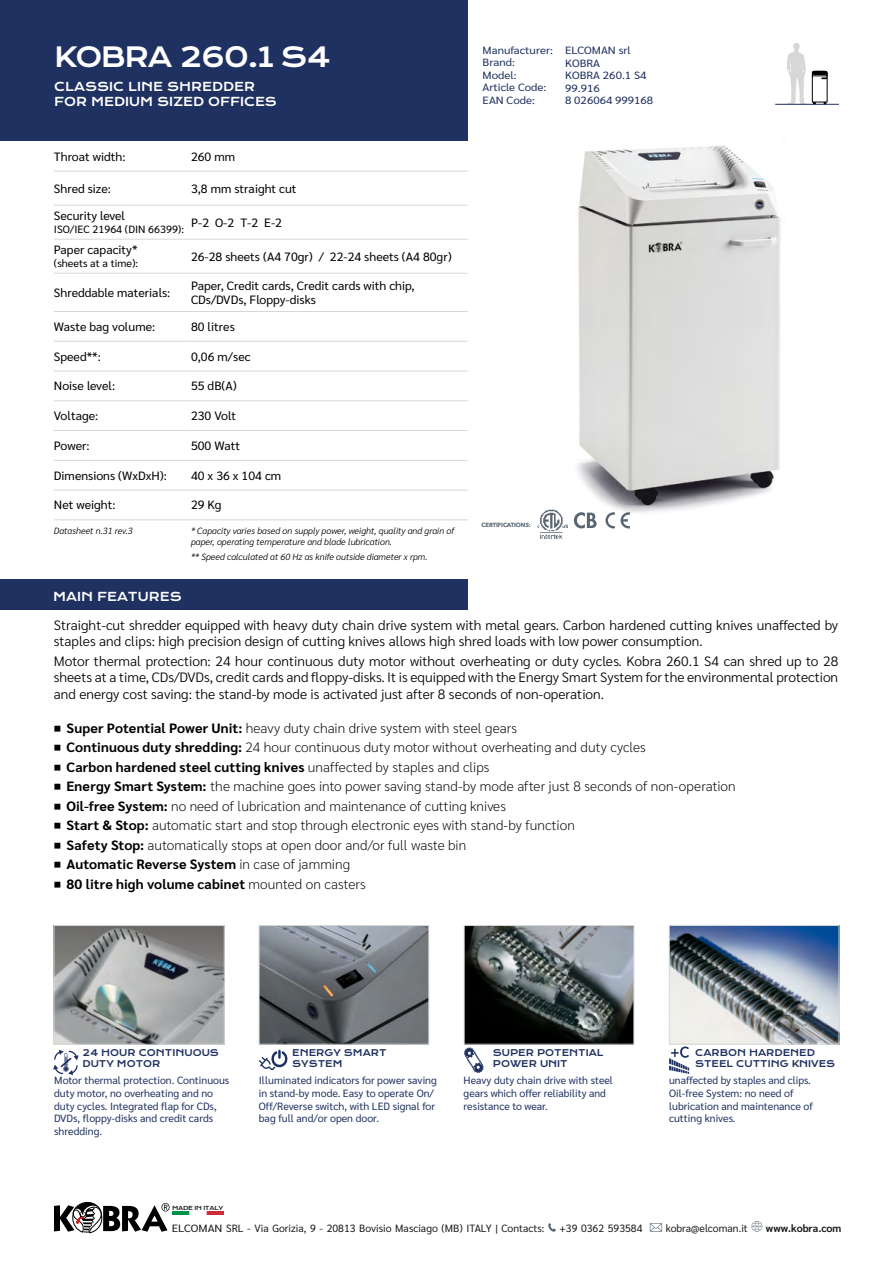
<style>
.page{position:relative;width:893px;height:1263px;background:#fff}
.page>*{position:absolute;margin:0;border:0;box-sizing:border-box;transform-origin:0 0}
.t1{font:27px "Krona One";letter-spacing:-.05em;color:#fff}
.t2{font:300 13.5px/16.2px "Sarabun";color:#000}
.t3{font:200 13.5px "Sarabun";color:#000}
.t4{font:700 13.5px "Sarabun";letter-spacing:.01em;color:#000}
.t5{font:12px/14.4px "Sarabun";color:#000}
.t6{font:12px/15px "Krona One";color:#fff}
.t7{font:10.5px/12.6px "Sarabun";color:#1f3161}
.t8{font:10.5px/12.6px "Sarabun";color:#1f3161;scale:1.1 1}
.t9{font:10.5px "Sarabun";color:#1d1c1b;scale:1.1 1}
.t10{font:10.5px "Sarabun";color:#000}
.t11{font:10.5px "Sarabun";color:#1d1c1b}
.t12{font:700 10.5px "Sarabun";color:#1d1c1b}
.t13{font:italic 300 9px/10.8px "Sarabun";color:#000}
.t14{font:9px/10.8px "Krona One";color:#1f3161}
.t15{font:700 6px "Avenir Next";letter-spacing:-.025em;color:#586673}
.t16{font:5.4px "Krona One";letter-spacing:-.05em;color:#1d1c1b;scale:1.08 1}
.s1{font-weight:400;font-size:12px}
.s2{font-weight:700}
.s3{font-weight:200}
</style>
<div class="page">
<img style="left:577px;top:145px;width:204px;height:368px">
<div style="left:0;top:0;width:468px;height:141px;background:#1f3161"></div>
<div style="left:0;top:579px;width:468px;height:31px;background:#1f3161"></div>
<svg style="left:786px;top:43px;width:20px;height:61px"></svg>
<svg style="left:812px;top:71px;width:15px;height:33px"></svg>
<hr style="left:775px;top:104px;width:64px;height:1px;background:#1f3161">
<img style="left:173px;top:1211px;width:50px;height:3px">
<svg style="left:54px;top:1201px;width:116px;height:32px"></svg>
<svg style="left:548px;top:1223px;width:8px;height:9px"></svg>
<svg style="left:650px;top:1223px;width:12px;height:9px"></svg>
<svg style="left:751px;top:1221px;width:12px;height:11px"></svg>
<img style="left:261px;top:927px;width:166px;height:115px">
<div style="left:259px;top:925px;width:170px;height:119px;border:1px solid #d6d7d7"></div>
<img style="left:671px;top:927px;width:166px;height:115px">
<div style="left:669px;top:925px;width:170px;height:119px;border:1px solid #d6d7d7"></div>
<img style="left:466px;top:927px;width:166px;height:115px">
<div style="left:464px;top:925px;width:170px;height:119px;border:1px solid #d6d7d7"></div>
<svg style="left:464px;top:1047px;width:20px;height:26px"></svg>
<svg style="left:53px;top:1050px;width:26px;height:25px"></svg>
<svg style="left:259px;top:1050px;width:29px;height:20px"></svg>
<svg style="left:669px;top:1046px;width:20px;height:28px"></svg>
<svg style="left:605px;top:512px;width:10px;height:16px"></svg>
<svg style="left:621px;top:512px;width:9px;height:16px"></svg>
<svg style="left:574px;top:512px;width:22px;height:16px"></svg>
<img style="left:537px;top:509px;width:30px;height:30px">
<svg style="left:56px;top:927px;width:166px;height:115px;background:#939697"></svg>
<div style="left:54px;top:925px;width:170px;height:119px;border:1px solid #d6d7d7"></div>
<hr style="left:54px;top:171px;width:137px;height:1px;background:#d6d7d7">
<hr style="left:54px;top:205px;width:137px;height:1px;background:#d6d7d7">
<hr style="left:54px;top:239px;width:137px;height:1px;background:#d6d7d7">
<hr style="left:54px;top:273px;width:137px;height:1px;background:#d6d7d7">
<hr style="left:54px;top:311px;width:137px;height:1px;background:#d6d7d7">
<hr style="left:54px;top:341px;width:137px;height:1px;background:#d6d7d7">
<hr style="left:54px;top:371px;width:137px;height:1px;background:#d6d7d7">
<hr style="left:54px;top:400px;width:137px;height:1px;background:#d6d7d7">
<hr style="left:54px;top:430px;width:137px;height:1px;background:#d6d7d7">
<hr style="left:54px;top:460px;width:137px;height:1px;background:#d6d7d7">
<hr style="left:54px;top:490px;width:137px;height:1px;background:#d6d7d7">
<hr style="left:54px;top:520px;width:137px;height:1px;background:#d6d7d7">
<hr style="left:191px;top:171px;width:277px;height:1px;background:#d6d7d7">
<hr style="left:191px;top:205px;width:277px;height:1px;background:#d6d7d7">
<hr style="left:191px;top:239px;width:277px;height:1px;background:#d6d7d7">
<hr style="left:191px;top:273px;width:277px;height:1px;background:#d6d7d7">
<hr style="left:191px;top:311px;width:277px;height:1px;background:#d6d7d7">
<hr style="left:191px;top:341px;width:277px;height:1px;background:#d6d7d7">
<hr style="left:191px;top:371px;width:277px;height:1px;background:#d6d7d7">
<hr style="left:191px;top:400px;width:277px;height:1px;background:#d6d7d7">
<hr style="left:191px;top:430px;width:277px;height:1px;background:#d6d7d7">
<hr style="left:191px;top:460px;width:277px;height:1px;background:#d6d7d7">
<hr style="left:191px;top:490px;width:277px;height:1px;background:#d6d7d7">
<hr style="left:191px;top:520px;width:277px;height:1px;background:#d6d7d7">
<h1 class="t1" style="left:54px;top:40px;width:278px">KOBRA 260.1 S4</h1>
<p class="t8" style="left:483px;top:44px;width:65px">Manufacturer:<br>Brand:<br>Model:<br>Article Code:<br>EAN Code:</p>
<p class="t6" style="left:54px;top:79px;width:224px">CLASSIC LINE SHREDDER<br>FOR MEDIUM SIZED OFFICES</p>
<p class="t8" style="left:565px;top:44px;width:82px">ELCOMAN srl<br>KOBRA<br>KOBRA 260.1 S4<br>99.916<br>8 026064 999168</p>
<p class="t5" style="left:54px;top:149px;width:73px">Throat width:</p>
<p class="t5" style="left:191px;top:149px;width:46px">260 mm</p>
<p class="t5" style="left:54px;top:181px;width:59px">Shred size:</p>
<p class="t5" style="left:191px;top:181px;width:107px">3,8 mm straight cut</p>
<p class="t5" style="left:54px;top:209px;width:73px">Security level</p>
<p class="t10" style="left:54px;top:223px;width:132px">ISO/IEC 21964 (DIN 66399):</p>
<p class="t5" style="left:191px;top:215px;width:92px">P-2 O-2 T-2 E-2</p>
<p class="t5" style="left:54px;top:243px;width:85px">Paper capacity*</p>
<p class="t10" style="left:54px;top:257px;width:86px">(sheets at a time):</p>
<p class="t5" style="left:191px;top:249px;width:262px">26-28 sheets (A4 70gr) / 22-24 sheets (A4 80gr)</p>
<p class="t5" style="left:54px;top:285px;width:118px">Shreddable materials:</p>
<p class="t5" style="left:191px;top:278px;width:225px">Paper, Credit cards, Credit cards with chip,<br>CDs/DVDs, Floppy-disks</p>
<p class="t5" style="left:54px;top:319px;width:103px">Waste bag volume:</p>
<p class="t5" style="left:191px;top:319px;width:46px">80 litres</p>
<p class="t5" style="left:54px;top:349px;width:48px">Speed**:</p>
<p class="t5" style="left:191px;top:349px;width:61px">0,06 m/sec</p>
<p class="t5" style="left:54px;top:379px;width:63px">Noise level:</p>
<p class="t5" style="left:191px;top:379px;width:47px">55 dB(A)</p>
<p class="t5" style="left:54px;top:409px;width:46px">Voltage:</p>
<p class="t5" style="left:191px;top:409px;width:47px">230 Volt</p>
<p class="t5" style="left:54px;top:438px;width:37px">Power:</p>
<p class="t5" style="left:191px;top:438px;width:51px">500 Watt</p>
<p class="t5" style="left:54px;top:468px;width:114px">Dimensions (WxDxH):</p>
<p class="t5" style="left:191px;top:468px;width:92px">40 x 36 x 104 cm</p>
<p class="t5" style="left:54px;top:498px;width:63px">Net weight:</p>
<p class="t5" style="left:191px;top:498px;width:32px">29 Kg</p>
<p class="t13" style="left:54px;top:525px;width:80px">Datasheet n.31 rev.3</p>
<p class="t13" style="left:191px;top:525px;width:265px">* Capacity varies based on supply power, weight, quality and grain of paper, operating temperature and blade lubrication.</p>
<p class="t13" style="left:191px;top:551px;width:238px">** Speed calculated at 60 Hz as knife outside diameter x rpm.</p>
<p class="t6" style="left:53px;top:589px;width:130px">MAIN FEATURES</p>
<p class="t15" style="left:482px;top:519px;width:51px">CERTIFICATIONS:</p>
<p class="t2" style="left:54px;top:617px;width:786px">Straight-cut shredder equipped with heavy duty chain drive system with metal gears. Carbon hardened cutting knives unaffected by staples and clips: high precision design of cutting knives allows high shred loads with low power consumption.</p>
<p class="t2" style="left:54px;top:653px;width:786px;text-align:justify">Motor thermal protection: 24 hour continuous duty motor without overheating or duty cycles. Kobra 260.1 S4 can shred up to 28 sheets at a time, CDs/DVDs, credit cards and floppy-disks. It is equipped with the Energy Smart System for the environmental protection and energy cost saving: the stand-by mode is activated just after 8 seconds of non-operation.</p>
<p class="t3" style="left:54px;top:720px;width:465px"><span class="s1">■</span> <span class="s2">Super Potential Power Unit:</span> heavy duty chain drive system with steel gears</p>
<p class="t3" style="left:54px;top:739px;width:594px"><span class="s1">■</span> <span class="s2">Continuous duty shredding:</span> 24 hour continuous duty motor without overheating and duty cycles</p>
<p class="t4" style="left:54px;top:759px;width:437px"><span class="s1">■</span> Carbon hardened steel cutting knives <span class="s3">unaffected by staples and clips</span></p>
<p class="t3" style="left:54px;top:778px;width:683px"><span class="s1">■</span> <span class="s2">Energy Smart System:</span> the machine goes into power saving stand-by mode after just 8 seconds of non-operation</p>
<p class="t3" style="left:54px;top:798px;width:454px"><span class="s1">■</span> <span class="s2">Oil-free System:</span> no need of lubrication and maintenance of cutting knives</p>
<p class="t3" style="left:54px;top:817px;width:523px"><span class="s1">■</span> <span class="s2">Start &amp; Stop:</span> automatic start and stop through electronic eyes with stand-by function</p>
<p class="t3" style="left:54px;top:837px;width:414px"><span class="s1">■</span> <span class="s2">Safety Stop:</span> automatically stops at open door and/or full waste bin</p>
<p class="t4" style="left:54px;top:856px;width:298px"><span class="s1">■</span> Automatic Reverse System <span class="s3">in case of jamming</span></p>
<p class="t4" style="left:54px;top:876px;width:313px"><span class="s1">■</span> 80 litre high volume cabinet <span class="s3">mounted on casters</span></p>
<p class="t14" style="left:83px;top:1047px;width:138px">24 HOUR CONTINUOUS<br>DUTY MOTOR</p>
<p class="t7" style="left:54px;top:1074px;width:177px">Motor thermal protection. Continuous duty motor, no overheating and no duty cycles. Integrated flap for CDs,<br>DVDs, floppy-disks and credit cards shredding.</p>
<p class="t7" style="left:464px;top:1074px;width:151px">Heavy duty chain drive with steel gears which offer reliability and resistance to wear.</p>
<p class="t14" style="left:292px;top:1047px;width:96px">ENERGY SMART<br>SYSTEM</p>
<p class="t14" style="left:493px;top:1047px;width:112px">SUPER POTENTIAL<br>POWER UNIT</p>
<p class="t14" style="left:695px;top:1047px;width:142px">CARBON HARDENED<br>STEEL CUTTING KNIVES</p>
<p class="t7" style="left:259px;top:1074px;width:179px">Illuminated indicators for power saving in stand-by mode. Easy to operate On/ Off/Reverse switch, with LED signal for bag full and/or open door.</p>
<p class="t7" style="left:669px;top:1074px;width:145px">unaffected by staples and clips.<br>Oil-free System: no need of lubrication and maintenance of cutting knives.</p>
<p class="t16" style="left:172px;top:1204px;width:49px">MADE IN ITALY</p>
<p class="t9" style="left:172px;top:1222px;width:340px">ELCOMAN SRL - Via Gorizia, 9 - 20813 Bovisio Masciago (MB) ITALY | Contacts:</p>
<p class="t11" style="left:559px;top:1222px;width:84px">+39 0362 593584</p>
<p class="t11" style="left:666px;top:1222px;width:84px">kobra@elcoman.it</p>
<p class="t12" style="left:766px;top:1222px;width:77px">www.kobra.com</p>
</div>
